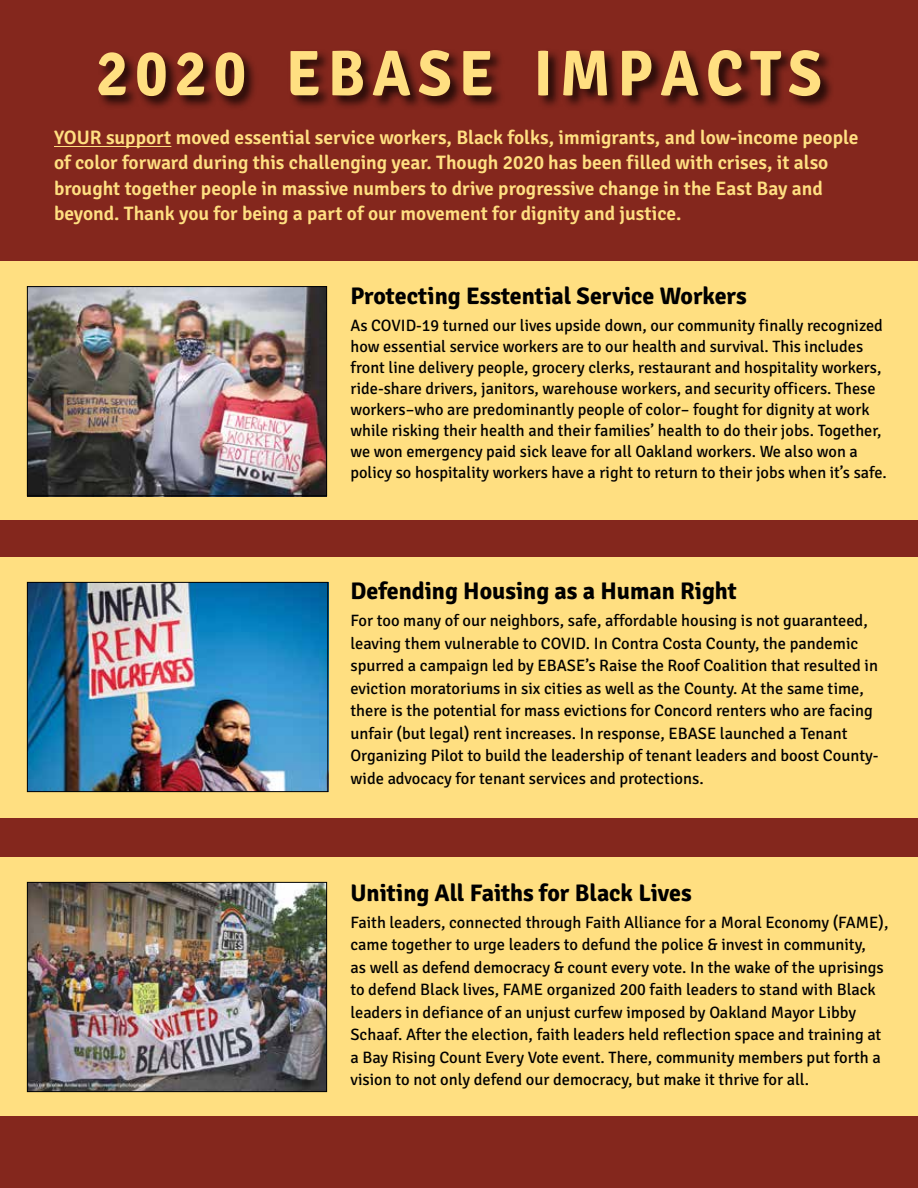
<style>
.page{position:relative;width:918px;height:1188px;background:#84271d}
.page>*{position:absolute;margin:0;border:0;box-sizing:border-box;transform-origin:0 0}
.t1{font:700 64.5px "Signika";letter-spacing:.115em;color:#ffdf81;scale:.94 1}
.t2{font:700 24px "Signika";color:#000}
.t3{font:600 19.5px/25.5px "Signika";color:#ffdf81}
.t4{font:16.5px/22.5px "Signika";color:#000}
</style>
<div class="page">
<div style="left:0;top:557px;width:918px;height:260px;background:#ffdf81"></div>
<img style="left:29px;top:584px;width:297px;height:206px">
<div style="left:27px;top:582px;width:301px;height:210px;border:1px solid #000"></div>
<div style="left:0;top:858px;width:918px;height:258px;background:#ffdf81"></div>
<img style="left:29px;top:884px;width:296px;height:206px">
<div style="left:27px;top:882px;width:300px;height:210px;border:1px solid #000"></div>
<div style="left:0;top:261px;width:918px;height:258px;background:#ffdf81"></div>
<img style="left:29px;top:288px;width:296px;height:206px">
<div style="left:27px;top:286px;width:300px;height:210px;border:1px solid #000"></div>
<div style="left:97px;top:48px;width:738px;height:63px;background:#000;opacity:.75"></div>
<hr style="left:54px;top:146px;width:117px;height:1px;background:#ffdf81">
<h1 class="t1" style="left:96px;top:34px;width:774px">2020 EBASE IMPACTS</h1>
<p class="t3" style="left:54px;top:125px;width:806px">YOUR support moved essential service workers, Black folks, immigrants, and low-income people of color forward during this challenging year. Though 2020 has been filled with crises, it also brought together people in massive numbers to drive progressive change in the East Bay and beyond. Thank you for being a part of our movement for dignity and justice.</p>
<h2 class="t2" style="left:350px;top:281px;width:398px">Protecting Esstential Service Workers</h2>
<p class="t4" style="left:350px;top:315px;width:538px;line-height:21px">As COVID-19 turned our lives upside down, our community finally recognized how essential service workers are to our health and survival. This includes front line delivery people, grocery clerks, restaurant and hospitality workers, ride-share drivers, janitors, warehouse workers, and security officers. These workers–who are predominantly people of color– fought for dignity at work while risking their health and their families’ health to do their jobs. Together, we won emergency paid sick leave for all Oakland workers. We also won a policy so hospitality workers have a right to return to their jobs when it’s safe.</p>
<h2 class="t2" style="left:350px;top:577px;width:388px">Defending Housing as a Human Right</h2>
<p class="t4" style="left:350px;top:610px;width:530px">For too many of our neighbors, safe, affordable housing is not guaranteed, leaving them vulnerable to COVID. In Contra Costa County, the pandemic spurred a campaign led by EBASE’s Raise the Roof Coalition that resulted in eviction moratoriums in six cities as well as the County. At the same time, there is the potential for mass evictions for Concord renters who are facing unfair (but legal) rent increases. In response, EBASE launched a Tenant Organizing Pilot to build the leadership of tenant leaders and boost County&shy;wide advocacy for tenant services and protections.</p>
<h2 class="t2" style="left:350px;top:878px;width:343px">Uniting All Faiths for Black Lives</h2>
<p class="t4" style="left:350px;top:911px;width:540px">Faith leaders, connected through Faith Alliance for a Moral Economy (FAME), came together to urge leaders to defund the police &amp; invest in community,<br>as well as defend democracy &amp; count every vote. In the wake of the uprisings to defend Black lives, FAME organized 200 faith leaders to stand with Black leaders in defiance of an unjust curfew imposed by Oakland Mayor Libby Schaaf. After the election, faith leaders held reflection space and training at a Bay Rising Count Every Vote event. There, community members put forth a vision to not only defend our democracy, but make it thrive for all.</p>
</div>
